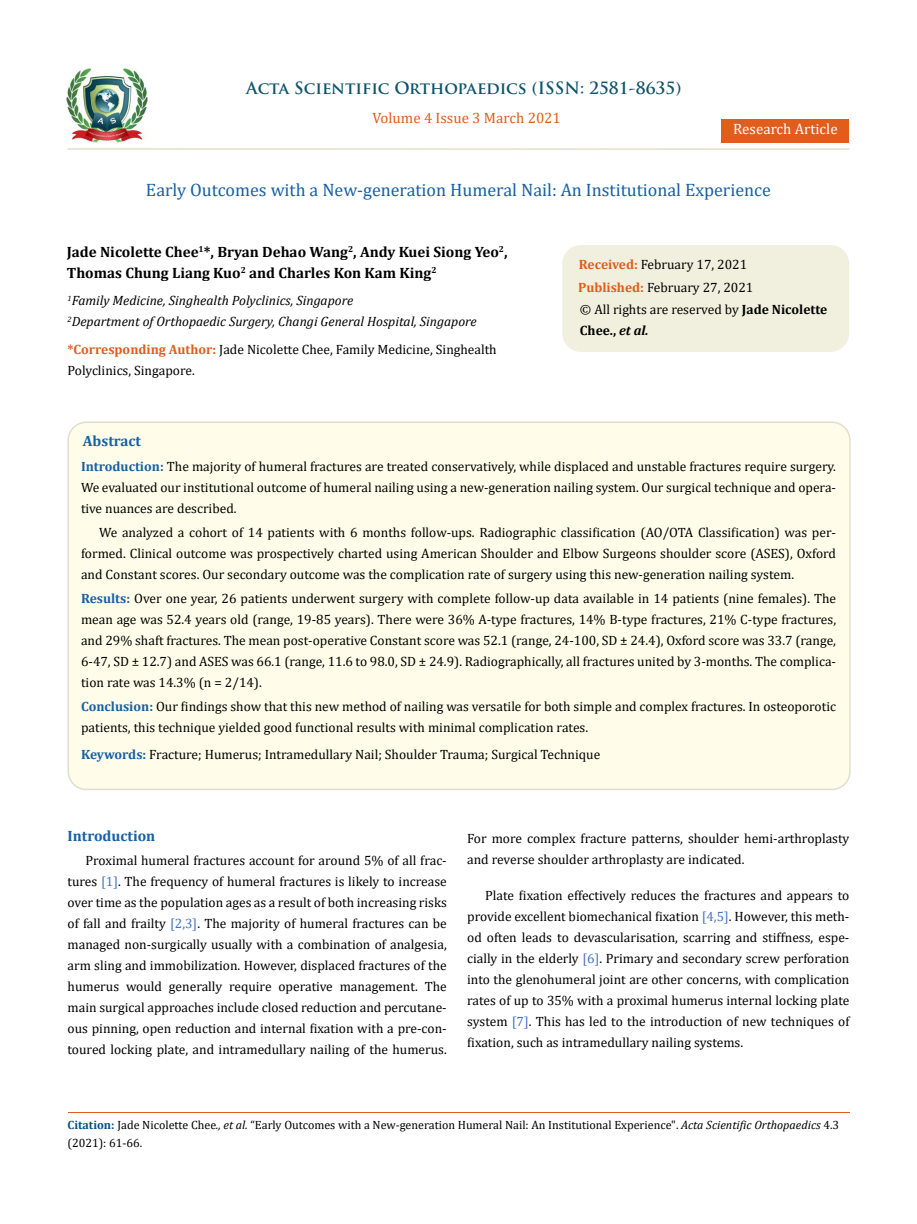
<style>
.page{position:relative;width:917px;height:1224px;background:#fff}
.page>*{position:absolute;margin:0;border:0;box-sizing:border-box;transform-origin:0 0}
.t1{font:18px "Cambria";color:#1560a6}
.t2{font:700 16.5px "Trajan Pro";color:#0e546a}
.t3{font:700 15px/21px "Cambria";color:#000}
.t4{font:15px "Cambria";color:#e05d1a}
.t5{font:700 15px "Cambria";color:#1560a6}
.t6{font:15px "Cambria";color:#fff}
.t7{font:13.5px/21px "Cambria";color:#000}
.t8{font:italic 13.5px/21px "Cambria";color:#000}
.t9{font:12px/18px "Cambria";color:#000}
.s1{font-weight:700;color:#e05d1a}
.s2{font-weight:700}
.s3{font-weight:700;font-style:italic}
.s4{font-weight:700;color:#1560a6}
.s5{color:#4472c4}
.s6{font-weight:700;color:#035089}
.s7{font-style:italic}
</style>
<div class="page">
<img style="left:67px;top:68px;width:80px;height:74px">
<div style="left:721px;top:119px;width:128px;height:23px;background:#e05d1a"></div>
<div style="left:563px;top:246px;width:285px;height:105px;background:#f1f0de;border-radius:18px"></div>
<div style="left:562px;top:245px;width:287px;height:107px;border:2px solid #f1f0de;border-radius:18px"></div>
<div style="left:68px;top:422px;width:781px;height:367px;background:#fffde9;border-radius:18px"></div>
<div style="left:67px;top:422px;width:783px;height:368px;border:2px solid #e0dfcd;border-radius:18px"></div>
<hr style="left:68px;top:1112px;width:781px;height:1px;background:#e05d1a">
<hr style="left:67px;top:148px;width:782px;height:2px;background:#e0dfcd">
<p class="t2" style="left:246px;top:77px;width:436px">Acta Scientific Orthopaedics (ISSN: 2581-8635)</p>
<p class="t4" style="left:372px;top:109px;width:190px">Volume 4 Issue 3 March 2021</p>
<p class="t6" style="left:733px;top:120px;width:106px">Research Article</p>
<h1 class="t1" style="left:146px;top:180px;width:626px">Early Outcomes with a New-generation Humeral Nail: An Institutional Experience</h1>
<p class="t3" style="left:67px;top:241px;width:442px">Jade Nicolette Chee<sup>1</sup>*, Bryan Dehao Wang<sup>2</sup>, Andy Kuei Siong Yeo<sup>2</sup>,<br>Thomas Chung Liang Kuo<sup>2</sup> and Charles Kon Kam King<sup>2</sup></p>
<p class="t8" style="left:67px;top:290px;width:411px"><sup>1</sup>Family Medicine, Singhealth Polyclinics, Singapore<br><sup>2</sup>Department of Orthopaedic Surgery, Changi General Hospital, Singapore</p>
<p class="t7" style="left:67px;top:339px;width:431px"><span class="s1">*Corresponding Author:</span> Jade Nicolette Chee, Family Medicine, Singhealth<br>Polyclinics, Singapore.</p>
<p class="t7" style="left:578px;top:253px;width:177px;line-height:23px"><span class="s1">Received:</span> February 17, 2021<br><span class="s1">Published:</span> February 27, 2021</p>
<p class="t7" style="left:580px;top:298px;width:249px">© All rights are reserved by <span class="s2">Jade Nicolette<br>Chee.,</span> <span class="s3">et al.</span></p>
<p class="t5" style="left:83px;top:430px;width:60px">Abstract</p>
<p class="t7" style="left:81px;top:456px;width:756px;text-align:justify"><span class="s4">Introduction:</span> The majority of humeral fractures are treated conservatively, while displaced and unstable fractures require surgery.<br>We evaluated our institutional outcome of humeral nailing using a new-generation nailing system. Our surgical technique and opera&shy;tive nuances are described.</p>
<p class="t7" style="left:81px;top:522px;width:756px;text-align:justify;text-indent:18px">We analyzed a cohort of 14 patients with 6 months follow-ups. Radiographic classification (AO/OTA Classification) was per&shy;formed. Clinical outcome was prospectively charted using American Shoulder and Elbow Surgeons shoulder score (ASES), Oxford and Constant scores. Our secondary outcome was the complication rate of surgery using this new-generation nailing system.</p>
<p class="t7" style="left:81px;top:588px;width:756px;text-align:justify"><span class="s4">Results:</span> Over one year, 26 patients underwent surgery with complete follow-up data available in 14 patients (nine females). The mean age was 52.4 years old (range, 19-85 years). There were 36% A-type fractures, 14% B-type fractures, 21% C-type fractures, and 29% shaft fractures. The mean post-operative Constant score was 52.1 (range, 24-100, SD ± 24.4), Oxford score was 33.7 (range, 6-47, SD ± 12.7) and ASES was 66.1 (range, 11.6 to 98.0, SD ± 24.9). Radiographically, all fractures united by 3-months. The complica&shy;tion rate was 14.3% (n = 2/14).</p>
<p class="t7" style="left:81px;top:696px;width:756px"><span class="s4">Conclusion:</span> Our findings show that this new method of nailing was versatile for both simple and complex fractures. In osteoporotic patients, this technique yielded good functional results with minimal complication rates.</p>
<p class="t7" style="left:81px;top:744px;width:520px"><span class="s4">Keywords:</span> Fracture; Humerus; Intramedullary Nail; Shoulder Trauma; Surgical Technique</p>
<p class="t5" style="left:68px;top:825px;width:89px">Introduction</p>
<p class="t7" style="left:68px;top:850px;width:381px;text-align:justify;text-indent:18px">Proximal humeral fractures account for around 5% of all frac&shy;tures <span class="s5">[1]</span>. The frequency of humeral fractures is likely to increase over time as the population ages as a result of both increasing risks of fall and frailty <span class="s5">[2,3]</span>. The majority of humeral fractures can be managed non-surgically usually with a combination of analgesia, arm sling and immobilization. However, displaced fractures of the humerus would generally require operative management. The main surgical approaches include closed reduction and percutane&shy;ous pinning, open reduction and internal fixation with a pre-con&shy;toured locking plate, and intramedullary nailing of the humerus.</p>
<p class="t7" style="left:467px;top:828px;width:384px">For more complex fracture patterns, shoulder hemi-arthroplasty and reverse shoulder arthroplasty are indicated.</p>
<p class="t7" style="left:467px;top:885px;width:384px;text-align:justify;text-indent:18px">Plate fixation effectively reduces the fractures and appears to provide excellent biomechanical fixation <span class="s5">[4,5]</span>. However, this meth&shy;od often leads to devascularisation, scarring and stiffness, espe&shy;cially in the elderly <span class="s5">[6]</span>. Primary and secondary screw perforation into the glenohumeral joint are other concerns, with complication rates of up to 35% with a proximal humerus internal locking plate system <span class="s5">[7]</span>. This has led to the introduction of new techniques of fixation, such as intramedullary nailing systems.</p>
<p class="t9" style="left:68px;top:1116px;width:773px"><span class="s6">Citation:</span> Jade Nicolette Chee<span class="s7">., et al.</span> “Early Outcomes with a New-generation Humeral Nail: An Institutional Experience". <span class="s7">Acta Scientific Orthopaedics</span> 4.3 (2021): 61-66.</p>
</div>
